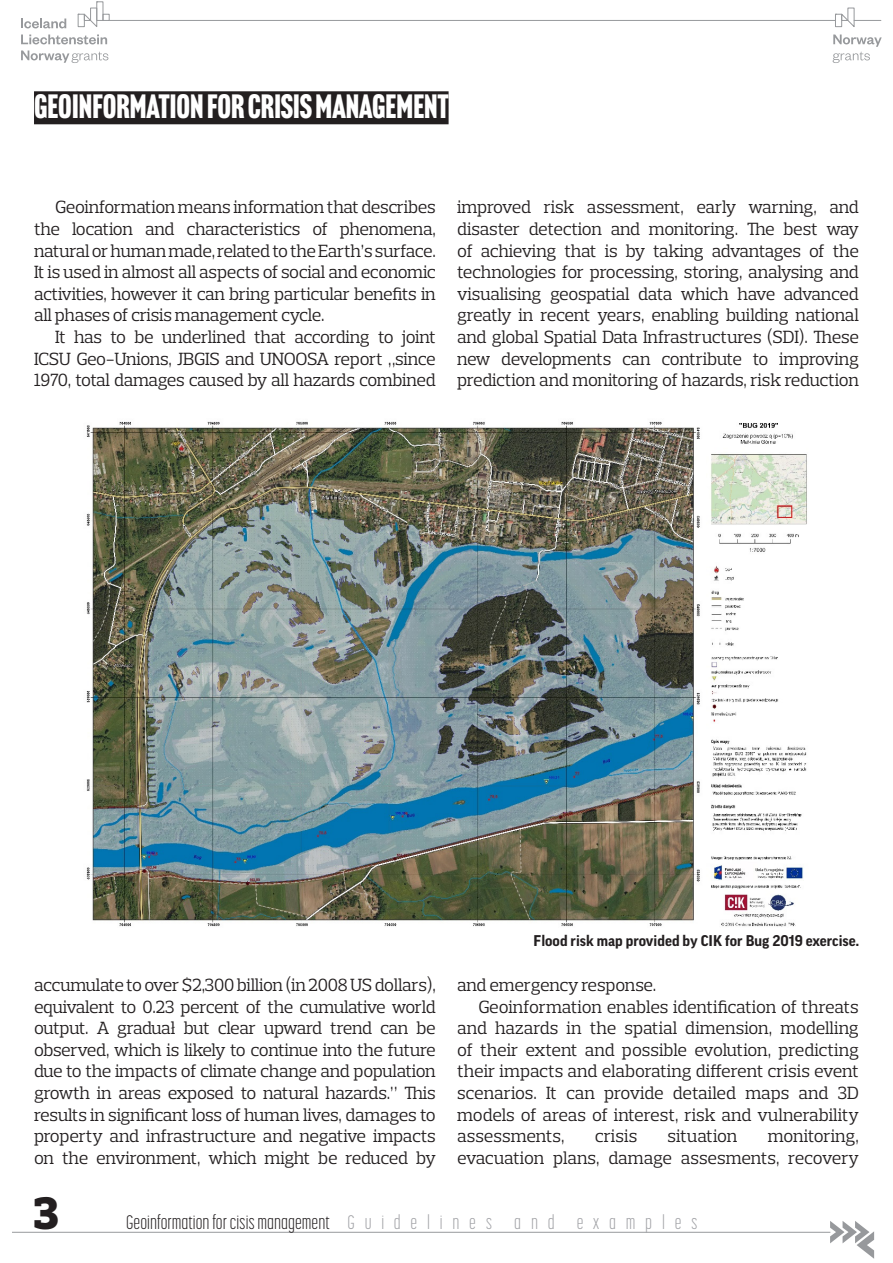
<style>
.page{position:relative;width:893px;height:1263px;background:#fff}
.page>*{position:absolute;margin:0;border:0;box-sizing:border-box;transform-origin:0 0}
.t1{font:900 46.5px "Prelo Slab";color:#231f20}
.t2{font:33px "Headline Gothic ATF";color:#fff}
.t3{font:300 19.5px "Korolev Compressed";color:#231f20}
.glowny{font:18px/21.6px "Prelo Slab";letter-spacing:-.015em;color:#231f20;text-align:justify}
.t4{font:700 15px "Good Pro";color:#231f20}
.s1{color:#a0a1a5}
</style>
<div class="page">
<svg style="left:21px;top:19px;width:45px;height:9px"></svg>
<svg style="left:21px;top:35px;width:86px;height:9px"></svg>
<svg style="left:21px;top:50px;width:87px;height:13px"></svg>
<svg style="left:833px;top:35px;width:49px;height:28px"></svg>
<div style="left:103px;top:14px;width:7px;height:7px;border:1px solid #97999c"></div>
<div style="left:96px;top:1px;width:7px;height:20px;border:1px solid #97999c"></div>
<svg style="left:78px;top:1px;width:20px;height:27px"></svg>
<hr style="left:109px;top:20px;width:726px;height:1px;background:#97999c">
<svg style="left:835px;top:7px;width:46px;height:21px"></svg>
<hr style="left:12px;top:1232px;width:818px;height:1px;background:#97999c">
<svg style="left:830px;top:1221px;width:44px;height:38px"></svg>
<div style="left:34px;top:91px;width:415px;height:33px;background:#231f20"></div>
<img style="left:86px;top:421px;width:721px;height:506px">
<p class="t2" style="left:34px;top:87px;width:416px">GEOINFORMATION FOR CRISIS MANAGEMENT</p>
<p class="glowny" style="left:34px;top:196px;width:403px;text-indent:21px">Geoinformation means information that describes the location and characteristics of phenomena, natural or human made, related to the Earth’s surface.<br>It is used in almost all aspects of social and economic activities, however it can bring particular benefits in all phases of crisis management cycle.</p>
<p class="glowny" style="left:34px;top:326px;width:403px;text-indent:21px">It has to be underlined that according to joint ICSU Geo-Unions, JBGIS and UNOOSA report „since 1970, total damages caused by all hazards combined</p>
<p class="glowny" style="left:457px;top:196px;width:403px">improved risk assessment, early warning, and disaster detection and monitoring. The best way of achieving that is by taking advantages of the technologies for processing, storing, analysing and visualising geospatial data which have advanced greatly in recent years, enabling building national and global Spatial Data Infrastructures (SDI). These new developments can contribute to improving prediction and monitoring of hazards, risk reduction</p>
<p class="glowny" style="left:34px;top:974px;width:403px">accumulate to over $2,300 billion (in 2008 US dollars), equivalent to 0.23 percent of the cumulative world output. A graduał but clear upward trend can be observed, which is likely to continue into the future due to the impacts of climate change and population growth in areas exposed to natural hazards.” This results in significant loss of human lives, damages to property and infrastructure and negative impacts on the environment, which might be reduced by</p>
<p class="t4" style="left:534px;top:932px;width:327px">Flood risk map provided by CIK for Bug 2019 exercise.</p>
<p class="glowny" style="left:457px;top:974px;width:201px">and emergency response.</p>
<p class="glowny" style="left:457px;top:996px;width:403px;text-indent:21px">Geoinformation enables identification of threats and hazards in the spatial dimension, modelling of their extent and possible evolution, predicting their impacts and elaborating different crisis event scenarios. It can provide detailed maps and 3D models of areas of interest, risk and vulnerability assessments,</p>
<p class="glowny" style="left:457px;top:1125px;width:403px;text-align:right">monitoring,<br>evacuation plans, damage assesments, recovery</p>
<p class="glowny" style="left:595px;top:1125px;width:44px">crisis</p>
<p class="glowny" style="left:668px;top:1125px;width:72px">situation</p>
<h1 class="t1" style="left:34px;top:1184px;width:26px">3</h1>
<p class="t3" style="left:126px;top:1211px;width:573px">Geoinformation for cisis management <span class="s1">G u i d e l i n e s a n d e x a m p l e s</span></p>
</div>
